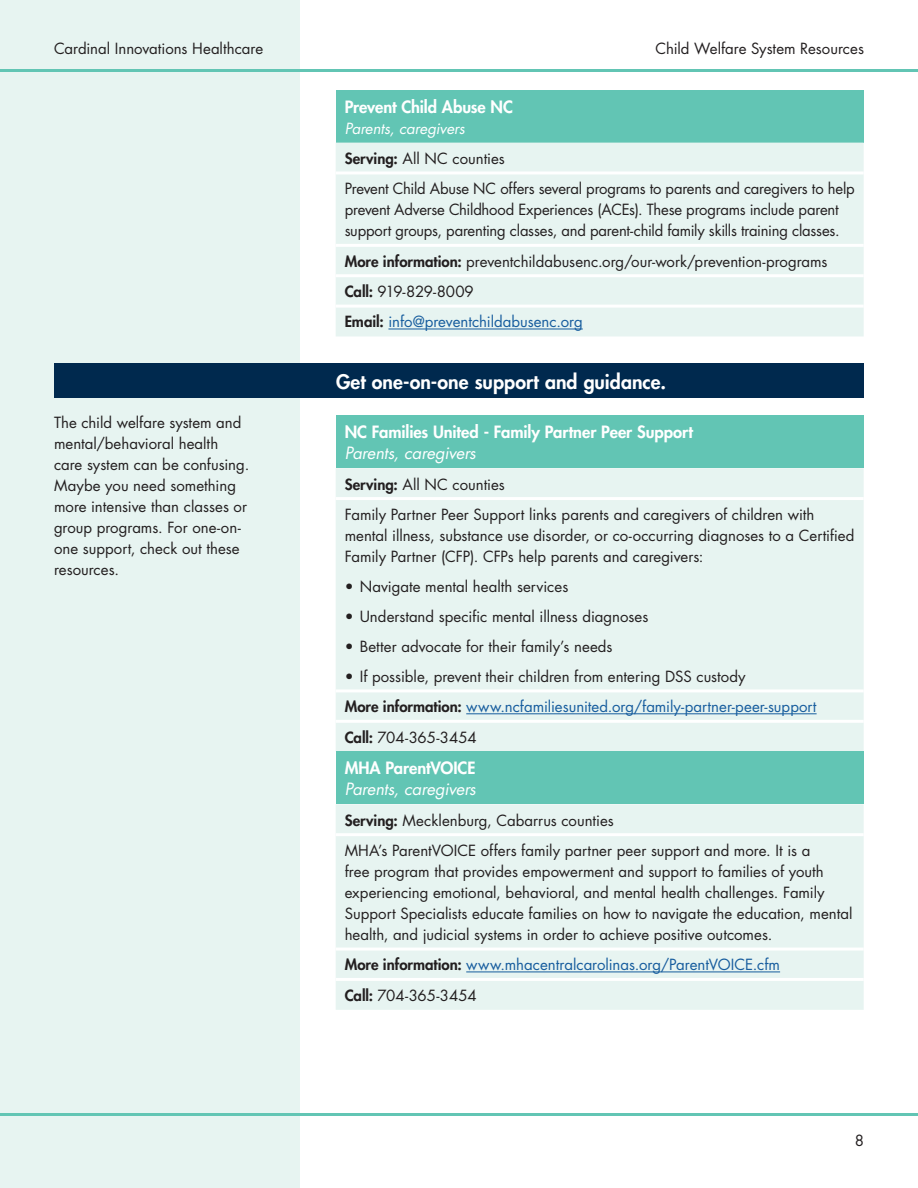
<style>
.page{position:relative;width:918px;height:1188px;background:#fff}
.page>*{position:absolute;margin:0;border:0;box-sizing:border-box;transform-origin:0 0}
.t1{font:800 19.5px "Futura Std";letter-spacing:.005em;color:#fff}
.t2{font:800 16.5px "Futura Std";letter-spacing:-.005em;color:#fff}
.t3{font:italic 16.5px "Futura Std";letter-spacing:-.005em;color:#fff}
.t4{font:15px/21px "Futura Std";color:#231f20}
.t5{font:15px/30.3px "Futura Std";color:#175d9e}
.s1{font-style:italic;color:#fff}
.s2{font-weight:800}
.s3{color:#175d9e}
.s4{font-weight:800;color:#231f20}
.s5{color:#231f20}
</style>
<div class="page">
<div style="left:0;top:0;width:300px;height:1188px;background:#e7f4f1"></div>
<hr style="left:0;top:69px;width:918px;height:3px;background:#62c5b4">
<hr style="left:0;top:1113px;width:918px;height:3px;background:#62c5b4">
<div style="left:336px;top:416px;width:528px;height:52px;background:#62c5b4"></div>
<div style="left:336px;top:468px;width:528px;height:284px;background:#e7f4f1"></div>
<hr style="left:336px;top:497px;width:528px;height:3px;background:#fff">
<hr style="left:336px;top:689px;width:528px;height:3px;background:#fff">
<hr style="left:336px;top:720px;width:528px;height:3px;background:#fff">
<hr style="left:466px;top:713px;width:351px;height:1px;background:#175d9e">
<div style="left:336px;top:752px;width:528px;height:52px;background:#62c5b4"></div>
<div style="left:336px;top:804px;width:528px;height:206px;background:#e7f4f1"></div>
<hr style="left:336px;top:833px;width:528px;height:3px;background:#fff">
<hr style="left:336px;top:948px;width:528px;height:3px;background:#fff">
<hr style="left:336px;top:978px;width:528px;height:3px;background:#fff">
<hr style="left:466px;top:972px;width:314px;height:1px;background:#175d9e">
<div style="left:336px;top:90px;width:528px;height:53px;background:#62c5b4"></div>
<div style="left:336px;top:143px;width:528px;height:193px;background:#e7f4f1"></div>
<hr style="left:336px;top:171px;width:528px;height:3px;background:#fff">
<hr style="left:336px;top:244px;width:528px;height:3px;background:#fff">
<hr style="left:336px;top:274px;width:528px;height:3px;background:#fff">
<hr style="left:336px;top:305px;width:528px;height:3px;background:#fff">
<hr style="left:388px;top:329px;width:195px;height:1px;background:#175d9e">
<div style="left:54px;top:363px;width:810px;height:35px;background:#00294e"></div>
<p class="t4" style="left:54px;top:38px;width:211px">Cardinal Innovations Healthcare</p>
<p class="t4" style="left:656px;top:38px;width:210px">Child Welfare System Resources</p>
<p class="t2" style="left:345px;top:96px;width:170px">Prevent Child Abuse NC</p>
<p class="t4" style="left:345px;top:113px;width:511px;line-height:30.3px"><span class="s1">Parents, caregivers<br></span><span class="s2">Serving:</span> All NC counties<br>Prevent Child Abuse NC offers several programs to parents and caregivers to help</p>
<p class="t4" style="left:345px;top:200px;width:496px">prevent Adverse Childhood Experiences (ACEs). These programs include parent support groups, parenting classes, and parent-child family skills training classes.</p>
<p class="t4" style="left:345px;top:246px;width:484px;line-height:30.3px"><span class="s2">More information:</span> preventchildabusenc.org/our-work/prevention-programs<br><span class="s2">Call:</span> 919-829-8009<br><span class="s2">Email:</span> <span class="s3">info@preventchildabusenc.org</span></p>
<h1 class="t1" style="left:336px;top:369px;width:332px">Get one-on-one support and guidance.</h1>
<p class="t4" style="left:54px;top:412px;width:197px">The child welfare system and mental/behavioral health care system can be confusing.<br>Maybe you need something more intensive than classes or group programs. For one-on&shy;one support, check out these resources.</p>
<p class="t2" style="left:345px;top:422px;width:350px">NC Families United - Family Partner Peer Support</p>
<p class="t3" style="left:345px;top:443px;width:133px">Parents, caregivers</p>
<p class="t4" style="left:345px;top:469px;width:471px;line-height:30.3px"><span class="s2">Serving:</span> All NC counties<br>Family Partner Peer Support links parents and caregivers of children with</p>
<p class="t4" style="left:345px;top:525px;width:511px">mental illness, substance use disorder, or co-occurring diagnoses to a Certified<br>Family Partner (CFP). CFPs help parents and caregivers:</p>
<p class="t4" style="left:345px;top:576px;width:225px">• Navigate mental health services</p>
<p class="t4" style="left:345px;top:606px;width:305px">• Understand specific mental illness diagnoses</p>
<p class="t4" style="left:345px;top:636px;width:269px">• Better advocate for their family’s needs</p>
<p class="t4" style="left:345px;top:661px;width:473px;line-height:30.3px">• If possible, prevent their children from entering DSS custody<br><span class="s2">More information:</span> <span class="s3">www.ncfamiliesunited.org/family-partner-peer-support<br></span><span class="s2">Call:</span> 704-365-3454</p>
<p class="t2" style="left:345px;top:758px;width:132px">MHA ParentVOICE</p>
<p class="t3" style="left:345px;top:779px;width:133px">Parents, caregivers</p>
<p class="t4" style="left:345px;top:805px;width:467px;line-height:30.3px"><span class="s2">Serving:</span> Mecklenburg, Cabarrus counties<br>MHA’s ParentVOICE offers family partner peer support and more. It is a</p>
<p class="t4" style="left:345px;top:861px;width:509px">free program that provides empowerment and support to families of youth experiencing emotional, behavioral, and mental health challenges. Family Support Specialists educate families on how to navigate the education, mental health, and judicial systems in order to achieve positive outcomes.</p>
<p class="t5" style="left:345px;top:950px;width:437px"><span class="s4">More information:</span> www.mhacentralcarolinas.org/ParentVOICE.cfm<br><span class="s4">Call:</span> <span class="s5">704-365-3454</span></p>
<p class="t4" style="left:855px;top:1131px;width:11px">8</p>
</div>
